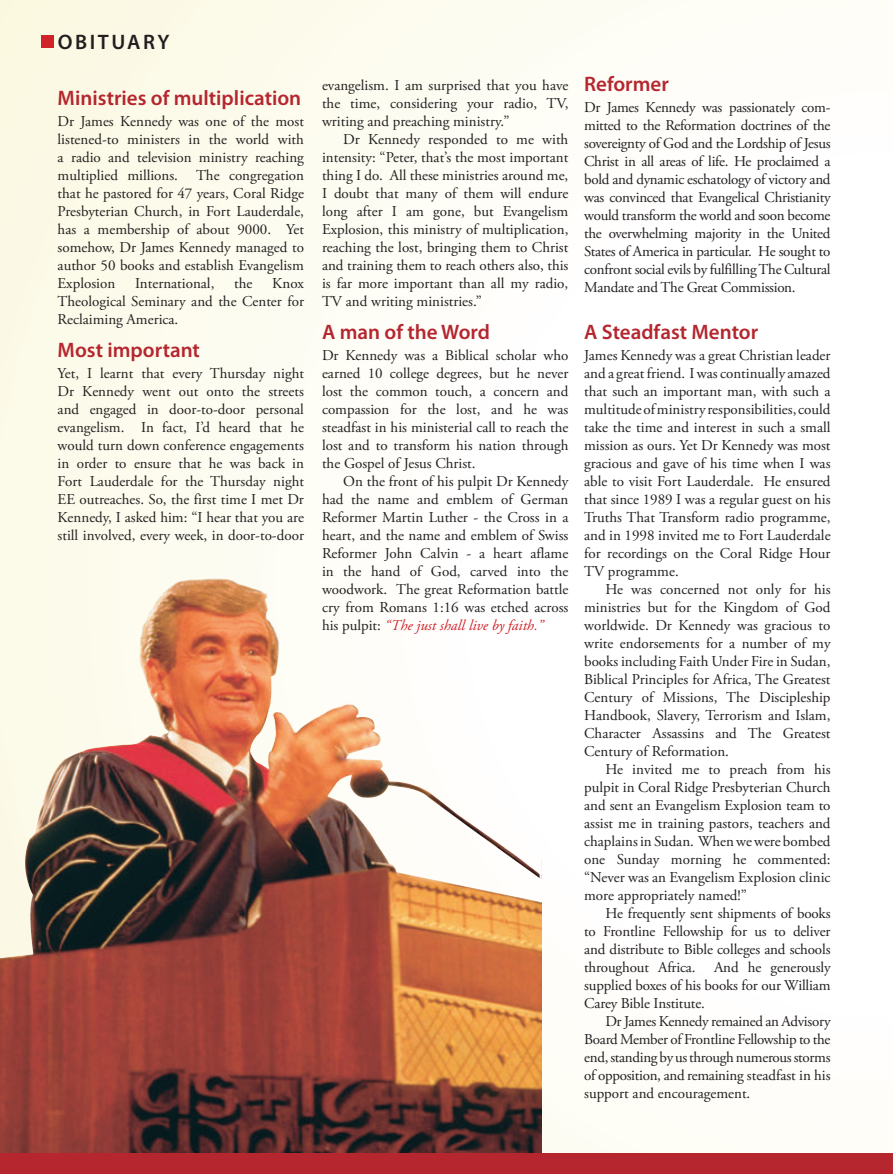
<style>
.page{position:relative;width:893px;height:1174px;background:#fff}
.page>*{position:absolute;margin:0;border:0;box-sizing:border-box;transform-origin:0 0}
.t1{font:600 21px "Myriad Pro";color:#b5262f}
.t2{font:600 21px "Myriad Pro";letter-spacing:.12em;color:#231f20}
.t3{font:15px/18px "Adobe Garamond Pro";color:#231f20;text-align:justify}
.s1{font-style:italic;color:#d1232a}
</style>
<div class="page">
<div style="left:0;top:0;width:893px;height:1174px;background:linear-gradient(to right,#fcfae7,#fff)"></div>
<img style="left:0;top:517px;width:541px;height:636px">
<div style="left:0;top:1153px;width:893px;height:21px;background:#b5262f"></div>
<div style="left:42px;top:36px;width:12px;height:12px;background:#d1232a"></div>
<h1 class="t2" style="left:58px;top:29px;width:113px">OBITUARY</h1>
<h1 class="t1" style="left:58px;top:85px;width:245px">Ministries of multiplication</h1>
<p class="t3" style="left:58px;top:113px;width:248px">Dr James Kennedy was one of the most listened-to ministers in the world with a radio and television ministry reaching multiplied millions. The congregation that he pastored for 47 years, Coral Ridge Presbyterian Church, in Fort Lauderdale, has a membership of about 9000. Yet somehow, Dr James Kennedy managed to author 50 books and establish Evangelism Explosion</p>
<p class="t3" style="left:135px;top:275px;width:81px">International,</p>
<p class="t3" style="left:234px;top:275px;width:20px">the</p>
<p class="t3" style="left:58px;top:275px;width:248px;text-indent:215px">Knox Theological Seminary and the Center for Reclaiming America.</p>
<h1 class="t1" style="left:58px;top:337px;width:144px">Most important</h1>
<p class="t3" style="left:58px;top:365px;width:248px">Yet, I learnt that every Thursday night Dr Kennedy went out onto the streets and engaged in door-to-door personal evangelism. In fact, I’d heard that he would turn down conference engagements in order to ensure that he was back in Fort Lauderdale for the Thursday night EE outreaches. So, the first time I met Dr Kennedy, I asked him: “I hear that you are still involved, every week, in door-to-door</p>
<p class="t3" style="left:322px;top:77px;width:248px">evangelism. I am surprised that you have the time, considering your radio, TV, writing and preaching ministry.”</p>
<p class="t3" style="left:322px;top:131px;width:248px;text-indent:21px">Dr Kennedy responded to me with intensity: “Peter, that’s the most important thing I do. All these ministries around me, I doubt that many of them will endure long after I am gone, but Evangelism Explosion, this ministry of multiplication, reaching the lost, bringing them to Christ and training them to reach others also, this is far more important than all my radio, TV and writing ministries.”</p>
<h1 class="t1" style="left:322px;top:319px;width:170px">A man of the Word</h1>
<p class="t3" style="left:322px;top:347px;width:248px">Dr Kennedy was a Biblical scholar who earned 10 college degrees, but he never lost the common touch, a concern and compassion for the lost, and he was steadfast in his ministerial call to reach the lost and to transform his nation through the Gospel of Jesus Christ.</p>
<p class="t3" style="left:322px;top:473px;width:248px;text-indent:21px">On the front of his pulpit Dr Kennedy had the name and emblem of German Reformer Martin Luther - the Cross in a heart, and the name and emblem of Swiss Reformer John Calvin - a heart aflame in the hand of God, carved into the woodwork. The great Reformation battle cry from Romans 1:16 was etched across his pulpit: <span class="s1">“The just shall live by faith.”</span></p>
<h1 class="t1" style="left:584px;top:71px;width:86px">Reformer</h1>
<p class="t3" style="left:584px;top:99px;width:248px">Dr James Kennedy was passionately com&shy;mitted to the Reformation doctrines of the sovereignty of God and the Lordship of Jesus Christ in all areas of life. He proclaimed a bold and dynamic eschatology of victory and was convinced that Evangelical Christianity would transform the world and soon become the overwhelming majority in the United States of America in particular. He sought to confront social evils by fulfilling The Cultural Mandate and The Great Commission.</p>
<h1 class="t1" style="left:584px;top:319px;width:176px">A Steadfast Mentor</h1>
<p class="t3" style="left:584px;top:347px;width:248px">James Kennedy was a great Christian leader and a great friend. I was continually amazed that such an important man, with such a multitude of ministry responsibilities, could take the time and interest in such a small mission as ours. Yet Dr Kennedy was most gracious and gave of his time when I was able to visit Fort Lauderdale. He ensured that since 1989 I was a regular guest on his Truths That Transform radio programme, and in 1998 invited me to Fort Lauderdale for recordings on the Coral Ridge Hour TV programme.</p>
<p class="t3" style="left:584px;top:581px;width:248px;text-indent:21px">He was concerned not only for his ministries but for the Kingdom of God worldwide. Dr Kennedy was gracious to write endorsements for a number of my books including Faith Under Fire in Sudan, Biblical Principles for Africa, The Greatest Century of Missions, The Discipleship Handbook, Slavery, Terrorism and Islam, Character Assassins and The Greatest Century of Reformation.</p>
<p class="t3" style="left:584px;top:761px;width:248px;text-indent:21px">He invited me to preach from his pulpit in Coral Ridge Presbyterian Church and sent an Evangelism Explosion team to assist me in training pastors, teachers and chaplains in Sudan. When we were bombed one Sunday morning he commented: “Never was an Evangelism Explosion clinic more appropriately named!”</p>
<p class="t3" style="left:584px;top:905px;width:248px;text-indent:21px">He frequently sent shipments of books to Frontline Fellowship for us to deliver and distribute to Bible colleges and schools throughout Africa. And he generously supplied boxes of his books for our William Carey Bible Institute.</p>
<p class="t3" style="left:584px;top:1013px;width:248px;text-indent:21px">Dr James Kennedy remained an Advisory Board Member of Frontline Fellowship to the end, standing by us through numerous storms of opposition, and remaining steadfast in his support and encouragement.</p>
</div>
